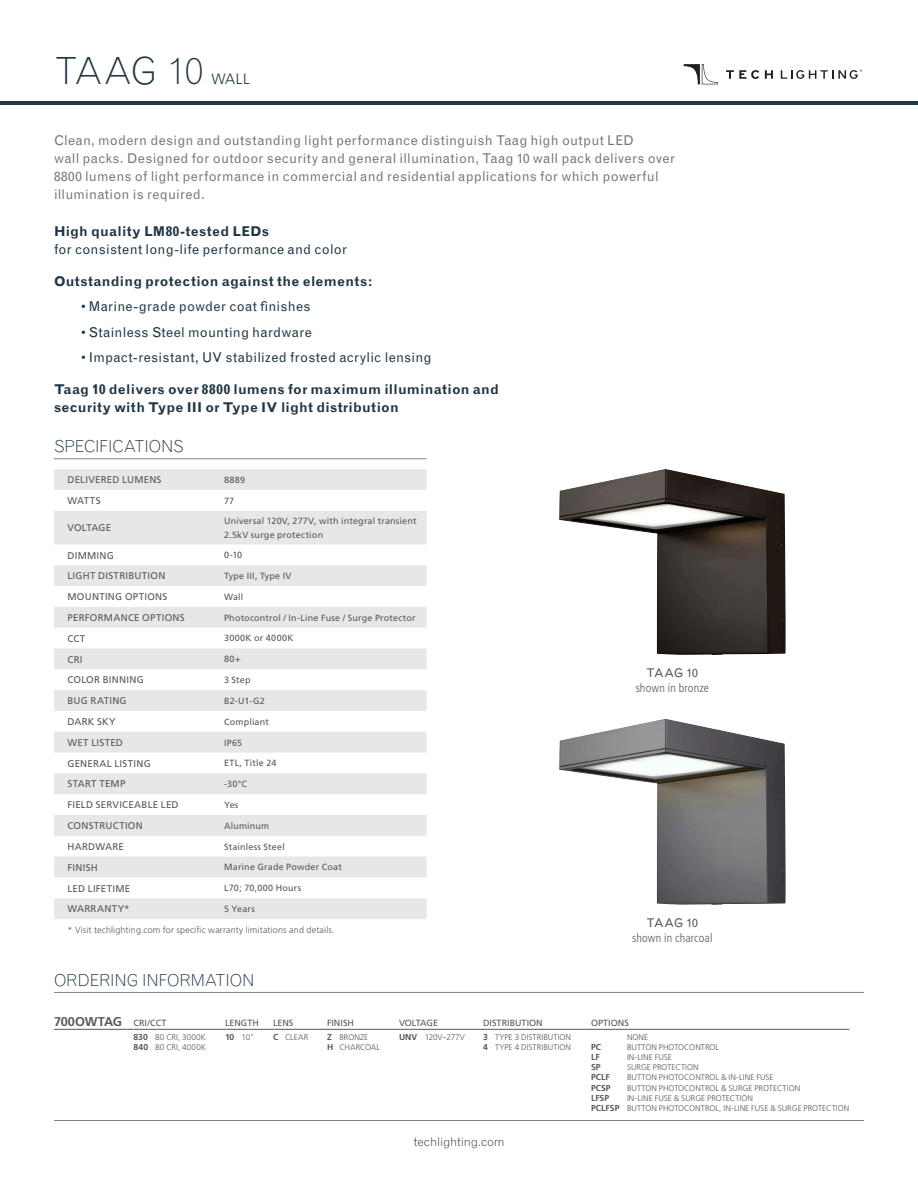
<style>
.page{position:relative;width:918px;height:1188px;background:#fff}
.page>*{position:absolute;margin:0;border:0;box-sizing:border-box;transform-origin:0 0}
.t1{font:300 37.5px "Grotesque";letter-spacing:-.02em;color:#203746}
.Spec_Header{font:300 16.5px "Grotesque";letter-spacing:-.015em;color:#203746}
.t2{font:300 15px "Frutiger";color:#203746}
.t3{font:13.5px/18px "Grotesque";letter-spacing:.015em;color:#76787b}
.t4{font:13.5px/18px "Grotesque";letter-spacing:.02em;color:#203746}
.t5{font:700 13.5px/18px "Grotesque";letter-spacing:.02em;color:#203746}
.Product_Options_Head{font:700 12.75px "Frutiger";letter-spacing:-.02em;color:#57585a}
.Product_Detail{font:300 condensed 12px "Frutiger";letter-spacing:.01em;color:#57585a}
.t6{font:300 12px "Grotesque";letter-spacing:-.01em;color:#231f20}
.Product{font:12px "Grotesque";letter-spacing:-.015em;color:#57585a}
.t7{font:9.75px "Frutiger";letter-spacing:.025em;color:#57585a}
.t8{font:9.75px "Frutiger";color:#57585a}
.Product_Options_Head-2{font:9px/13.5px "Frutiger";letter-spacing:.02em;color:#57585a}
.t9{font:300 9px "Frutiger";letter-spacing:.015em;color:#57585a}
.Product_Options_Head-3{font:9px "Frutiger";letter-spacing:.045em;color:#57585a}
.Product_Options_Head-4{font:9px "Frutiger";letter-spacing:-.02em;color:#57585a}
.Product_Options{font:700 8.7px "Frutiger";letter-spacing:.005em;color:#57585a}
.Product_Options-2{font:300 8.25px "Frutiger";letter-spacing:.005em;color:#57585a}
.Product_Options-3{font:300 8.25px "Frutiger";letter-spacing:-.025em;color:#57585a}
.s1{font-weight:700}
.s2{font-weight:700;font-size:8.7px}
</style>
<div class="page">
<svg style="left:726px;top:70px;width:33px;height:9px"></svg>
<svg style="left:765px;top:70px;width:8px;height:9px"></svg>
<svg style="left:781px;top:70px;width:81px;height:9px"></svg>
<svg style="left:684px;top:64px;width:34px;height:20px"></svg>
<hr style="left:0;top:101px;width:918px;height:4px;background:#203746">
<hr style="left:54px;top:1120px;width:810px;height:1px;background:#808285">
<hr style="left:54px;top:992px;width:810px;height:1px;background:#808285">
<hr style="left:54px;top:1029px;width:80px;height:1px;background:#57585a">
<hr style="left:134px;top:1029px;width:91px;height:1px;background:#57585a">
<hr style="left:225px;top:1029px;width:48px;height:1px;background:#57585a">
<hr style="left:273px;top:1029px;width:54px;height:1px;background:#57585a">
<hr style="left:327px;top:1029px;width:72px;height:1px;background:#57585a">
<hr style="left:399px;top:1029px;width:84px;height:1px;background:#57585a">
<hr style="left:483px;top:1029px;width:108px;height:1px;background:#57585a">
<hr style="left:591px;top:1029px;width:258px;height:1px;background:#57585a">
<svg style="left:54px;top:469px;width:373px;height:450px;fill:#e6e7e9"></svg>
<img style="left:559px;top:469px;width:227px;height:186px">
<img style="left:559px;top:719px;width:227px;height:186px">
<hr style="left:54px;top:459px;width:373px;height:1px;background:#808285">
<p class="t1" style="left:54px;top:48px;width:151px">TAAG 10</p>
<p class="t2" style="left:211px;top:70px;width:40px">WALL</p>
<p class="t3" style="left:54px;top:132px;width:623px">Clean, modern design and outstanding light performance distinguish Taag high output LED<br>wall packs. Designed for outdoor security and general illumination, Taag 10 wall pack delivers over 8800 lumens of light performance in commercial and residential applications for which powerful illumination is required.</p>
<p class="t4" style="left:54px;top:223px;width:295px"><span class="s1">High quality LM80-tested LEDs<br></span>for consistent long-life performance and color</p>
<p class="t5" style="left:54px;top:272px;width:320px">Outstanding protection against the elements:</p>
<p class="t4" style="left:81px;top:298px;width:231px">• Marine-grade powder coat finishes</p>
<p class="t4" style="left:81px;top:323px;width:232px">• Stainless Steel mounting hardware</p>
<p class="t4" style="left:81px;top:349px;width:352px">• Impact-resistant, UV stabilized frosted acrylic lensing</p>
<p class="t5" style="left:54px;top:380px;width:446px">Taag 10 delivers over 8800 lumens for maximum illumination and security with Type III or Type IV light distribution</p>
<p class="Spec_Header" style="left:54px;top:436px;width:131px">SPECIFICATIONS</p>
<p class="t7" style="left:68px;top:474px;width:96px">DELIVERED LUMENS</p>
<p class="Product_Options_Head-2" style="left:224px;top:473px;width:23px">8889</p>
<p class="t7" style="left:68px;top:495px;width:35px">WATTS</p>
<p class="Product_Options_Head-2" style="left:224px;top:494px;width:12px">77</p>
<p class="t8" style="left:68px;top:522px;width:45px">VOLTAGE</p>
<p class="Product_Options_Head-2" style="left:224px;top:514px;width:194px">Universal 120V, 277V, with integral transient<br>2.5kV surge protection</p>
<p class="t7" style="left:68px;top:549px;width:48px">DIMMING</p>
<p class="Product_Options_Head-2" style="left:224px;top:548px;width:20px">0-10</p>
<p class="t7" style="left:68px;top:570px;width:99px">LIGHT DISTRIBUTION</p>
<p class="Product_Options_Head-2" style="left:224px;top:569px;width:69px">Type III, Type IV</p>
<p class="t7" style="left:68px;top:591px;width:101px">MOUNTING OPTIONS</p>
<p class="Product_Options_Head-2" style="left:224px;top:590px;width:21px">Wall</p>
<p class="t7" style="left:68px;top:612px;width:119px">PERFORMANCE OPTIONS</p>
<p class="Product_Options_Head-2" style="left:224px;top:611px;width:193px">Photocontrol / In-Line Fuse / Surge Protector</p>
<p class="t7" style="left:68px;top:633px;width:19px">CCT</p>
<p class="Product_Options_Head-3" style="left:224px;top:633px;width:71px">3000K or 4000K</p>
<p class="t7" style="left:68px;top:653px;width:17px">CRI</p>
<p class="Product_Options_Head-2" style="left:224px;top:652px;width:18px">80+</p>
<p class="t7" style="left:68px;top:674px;width:78px">COLOR BINNING</p>
<p class="Product_Options_Head-2" style="left:224px;top:673px;width:28px">3 Step</p>
<p class="t7" style="left:68px;top:695px;width:61px">BUG RATING</p>
<p class="Product_Options_Head-2" style="left:224px;top:694px;width:42px">B2-U1-G2</p>
<p class="t7" style="left:68px;top:716px;width:50px">DARK SKY</p>
<p class="Product_Options_Head-2" style="left:224px;top:715px;width:46px">Compliant</p>
<p class="t7" style="left:68px;top:737px;width:57px">WET LISTED</p>
<p class="Product_Options_Head-2" style="left:224px;top:736px;width:20px">IP65</p>
<p class="t7" style="left:68px;top:758px;width:85px">GENERAL LISTING</p>
<p class="Product_Options_Head-2" style="left:224px;top:757px;width:54px">ETL, Title 24</p>
<p class="t7" style="left:68px;top:778px;width:60px">START TEMP</p>
<p class="Product_Options_Head-2" style="left:224px;top:777px;width:25px">-30°C</p>
<p class="t7" style="left:68px;top:799px;width:113px">FIELD SERVICEABLE LED</p>
<p class="Product_Options_Head-2" style="left:224px;top:798px;width:16px">Yes</p>
<p class="t7" style="left:68px;top:820px;width:77px">CONSTRUCTION</p>
<p class="Product_Options_Head-2" style="left:224px;top:819px;width:47px">Aluminum</p>
<p class="t7" style="left:68px;top:841px;width:58px">HARDWARE</p>
<p class="Product_Options_Head-2" style="left:224px;top:840px;width:62px">Stainless Steel</p>
<p class="t7" style="left:68px;top:862px;width:32px">FINISH</p>
<p class="Product_Options_Head-2" style="left:224px;top:861px;width:119px">Marine Grade Powder Coat</p>
<p class="t7" style="left:68px;top:882px;width:64px">LED LIFETIME</p>
<p class="Product_Options_Head-2" style="left:224px;top:881px;width:79px">L70; 70,000 Hours</p>
<p class="t7" style="left:68px;top:903px;width:64px">WARRANTY*</p>
<p class="Product_Options_Head-2" style="left:224px;top:902px;width:32px">5 Years</p>
<p class="t9" style="left:68px;top:924px;width:269px">* Visit techlighting.com for specific warranty limitations and details.</p>
<p class="Spec_Header" style="left:54px;top:970px;width:202px">ORDERING INFORMATION</p>
<p class="Product" style="left:647px;top:666px;width:53px">TAAG 10</p>
<p class="Product_Detail" style="left:636px;top:681px;width:75px">shown in bronze</p>
<p class="Product" style="left:647px;top:916px;width:53px">TAAG 10</p>
<p class="Product_Detail" style="left:632px;top:931px;width:82px">shown in charcoal</p>
<p class="Product_Options_Head" style="left:54px;top:1014px;width:70px">700OWTAG</p>
<p class="Product_Options_Head-2" style="left:134px;top:1016px;width:34px">CRI/CCT</p>
<p class="Product_Options_Head-2" style="left:225px;top:1016px;width:35px">LENGTH</p>
<p class="Product_Options_Head-2" style="left:273px;top:1016px;width:22px">LENS</p>
<p class="Product_Options_Head-2" style="left:327px;top:1016px;width:28px">FINISH</p>
<p class="Product_Options_Head-4" style="left:399px;top:1017px;width:41px">VOLTAGE</p>
<p class="Product_Options_Head-2" style="left:483px;top:1016px;width:61px">DISTRIBUTION</p>
<p class="Product_Options_Head-2" style="left:591px;top:1016px;width:39px">OPTIONS</p>
<p class="Product_Options-2" style="left:134px;top:1032px;width:74px"><span class="s2">830</span> 80 CRI, 3000K</p>
<p class="Product_Options-2" style="left:134px;top:1043px;width:74px"><span class="s2">840</span> 80 CRI, 4000K</p>
<p class="Product_Options-2" style="left:225px;top:1032px;width:31px"><span class="s2">10</span> 10"</p>
<p class="Product_Options-2" style="left:273px;top:1032px;width:37px"><span class="s2">C</span> CLEAR</p>
<p class="Product_Options-2" style="left:327px;top:1032px;width:43px"><span class="s2">Z</span> BRONZE</p>
<p class="Product_Options-2" style="left:327px;top:1043px;width:55px"><span class="s2">H</span> CHARCOAL</p>
<p class="Product_Options-3" style="left:399px;top:1032px;width:67px"><span class="s2">UNV</span> 120V–277V</p>
<p class="Product_Options-2" style="left:483px;top:1032px;width:90px"><span class="s2">3</span> TYPE 3 DISTRIBUTION</p>
<p class="Product_Options-2" style="left:483px;top:1043px;width:90px"><span class="s2">4</span> TYPE 4 DISTRIBUTION</p>
<p class="Product_Options-2" style="left:627px;top:1032px;width:23px">NONE</p>
<p class="Product_Options" style="left:591px;top:1042px;width:12px">PC</p>
<p class="Product_Options-2" style="left:627px;top:1043px;width:94px">BUTTON PHOTOCONTROL</p>
<p class="Product_Options" style="left:591px;top:1052px;width:10px">LF</p>
<p class="Product_Options-2" style="left:627px;top:1053px;width:47px">IN-LINE FUSE</p>
<p class="Product_Options" style="left:591px;top:1062px;width:11px">SP</p>
<p class="Product_Options-2" style="left:627px;top:1063px;width:73px">SURGE PROTECTION</p>
<p class="Product_Options" style="left:591px;top:1072px;width:20px">PCLF</p>
<p class="Product_Options-2" style="left:627px;top:1073px;width:148px">BUTTON PHOTOCONTROL &amp; IN-LINE FUSE</p>
<p class="Product_Options" style="left:591px;top:1082px;width:21px">PCSP</p>
<p class="Product_Options-2" style="left:627px;top:1083px;width:175px">BUTTON PHOTOCONTROL &amp; SURGE PROTECTION</p>
<p class="Product_Options" style="left:591px;top:1093px;width:20px">LFSP</p>
<p class="Product_Options-2" style="left:627px;top:1093px;width:128px">IN-LINE FUSE &amp; SURGE PROTECTION</p>
<p class="Product_Options-2" style="left:591px;top:1103px;width:260px"><span class="s2">PCLFSP</span> BUTTON PHOTOCONTROL, IN-LINE FUSE &amp; SURGE PROTECTION</p>
<h3 class="t6" style="left:414px;top:1134px;width:92px">techlighting.com</h3>
</div>
